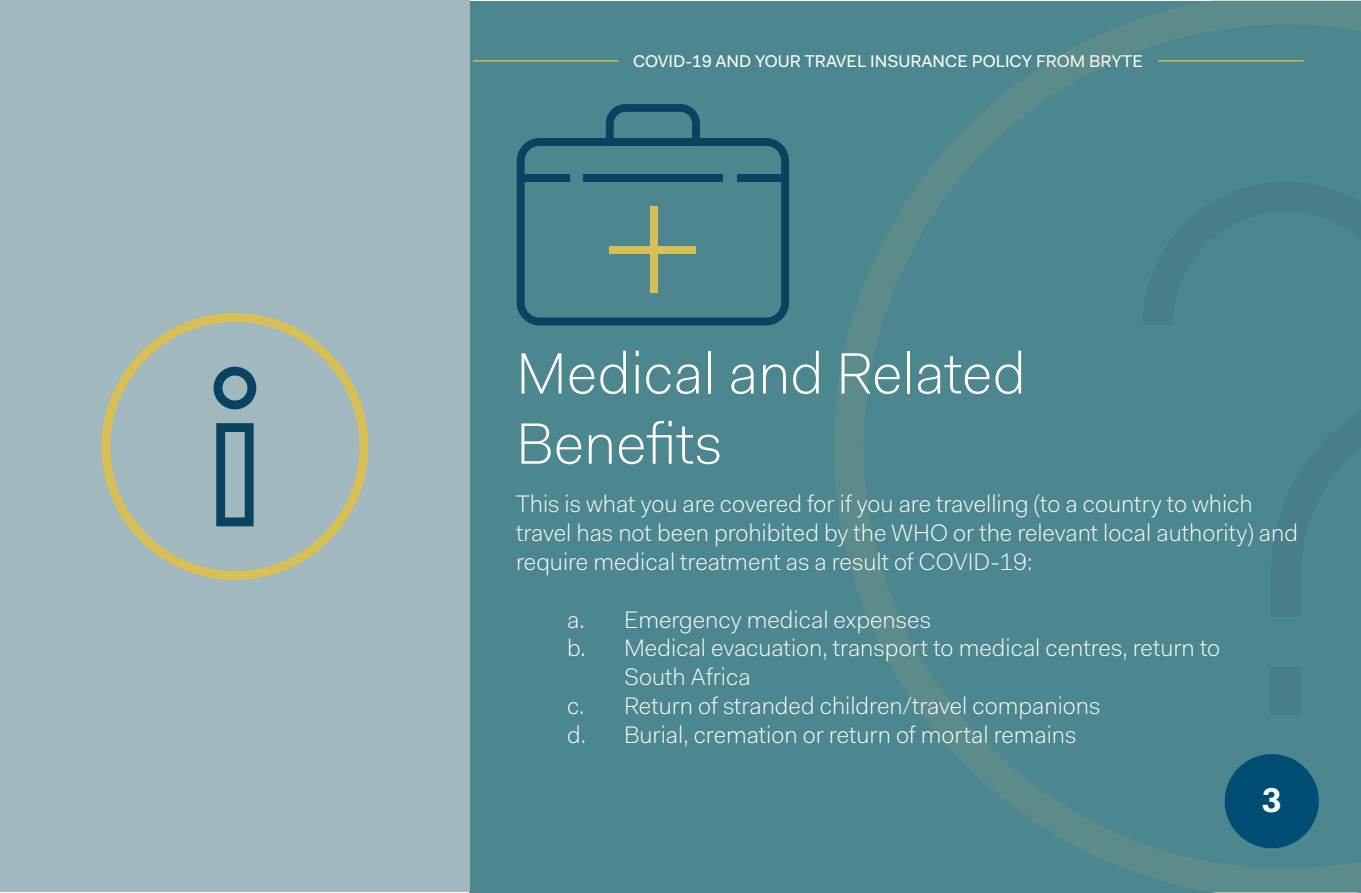
<style>
.page{position:relative;width:1361px;height:893px;background:#fff}
.page>*{position:absolute;margin:0;border:0;box-sizing:border-box;transform-origin:0 0}
.t1{font:300 58.5px/70.2px "Fakt Pro";color:#fff}
.t2{font:700 34.5px "Fakt Pro";color:#fff}
.t3{font:300 24px/28.8px "Fakt Pro";color:#fff}
.t4{font:17.1px "Fakt Pro";color:#fff}
</style>
<div class="page">
<div style="left:470px;top:1px;width:891px;height:891px;background:#4c878f"></div>
<hr style="left:473px;top:60px;width:146px;height:2px;background:#d4b957">
<svg style="left:1211px;top:892px;width:149px;height:1px"></svg>
<svg style="left:834px;top:67px;width:527px;height:825px"></svg>
<svg style="left:1042px;top:0;width:319px;height:67px"></svg>
<div style="left:1224px;top:754px;width:95px;height:94px;background:#004e73;border-radius:50%"></div>
<div style="left:0;top:1px;width:470px;height:891px;background:#a1b8be"></div>
<svg style="left:101px;top:313px;width:267px;height:267px"></svg>
<svg style="left:216px;top:423px;width:38px;height:103px"></svg>
<svg style="left:214px;top:367px;width:42px;height:42px"></svg>
<svg style="left:517px;top:138px;width:272px;height:187px"></svg>
<div style="left:522px;top:174px;width:47px;height:8px;background:#094360"></div>
<div style="left:737px;top:174px;width:48px;height:8px;background:#094360"></div>
<div style="left:583px;top:174px;width:139px;height:8px;background:#094360"></div>
<svg style="left:606px;top:104px;width:94px;height:42px"></svg>
<div style="left:649px;top:206px;width:8px;height:87px;background:#d9c056"></div>
<div style="left:610px;top:246px;width:86px;height:7px;background:#d9c056"></div>
<p class="t4" style="left:633px;top:50px;width:511px">COVID-19 AND YOUR TRAVEL INSURANCE POLICY FROM BRYTE</p>
<h1 class="t1" style="left:516px;top:338px;width:511px">Medical and Related<br>Benefits</h1>
<p class="t3" style="left:516px;top:490px;width:783px">This is what you are covered for if you are travelling (to a country to which travel has not been prohibited by the WHO or the relevant local authority) and require medical treatment as a result of COVID-19:</p>
<p class="t3" style="left:567px;top:605px;width:365px">a. Emergency medical expenses</p>
<p class="t3" style="left:567px;top:634px;width:654px">b. Medical evacuation, transport to medical centres, return to</p>
<p class="t3" style="left:624px;top:662px;width:128px">South Africa</p>
<p class="t3" style="left:567px;top:691px;width:535px">c. Return of stranded children/travel companions</p>
<p class="t3" style="left:567px;top:720px;width:511px">d. Burial, cremation or return of mortal remains</p>
<h2 class="t2" style="left:1262px;top:777px;width:21px">3</h2>
</div>
